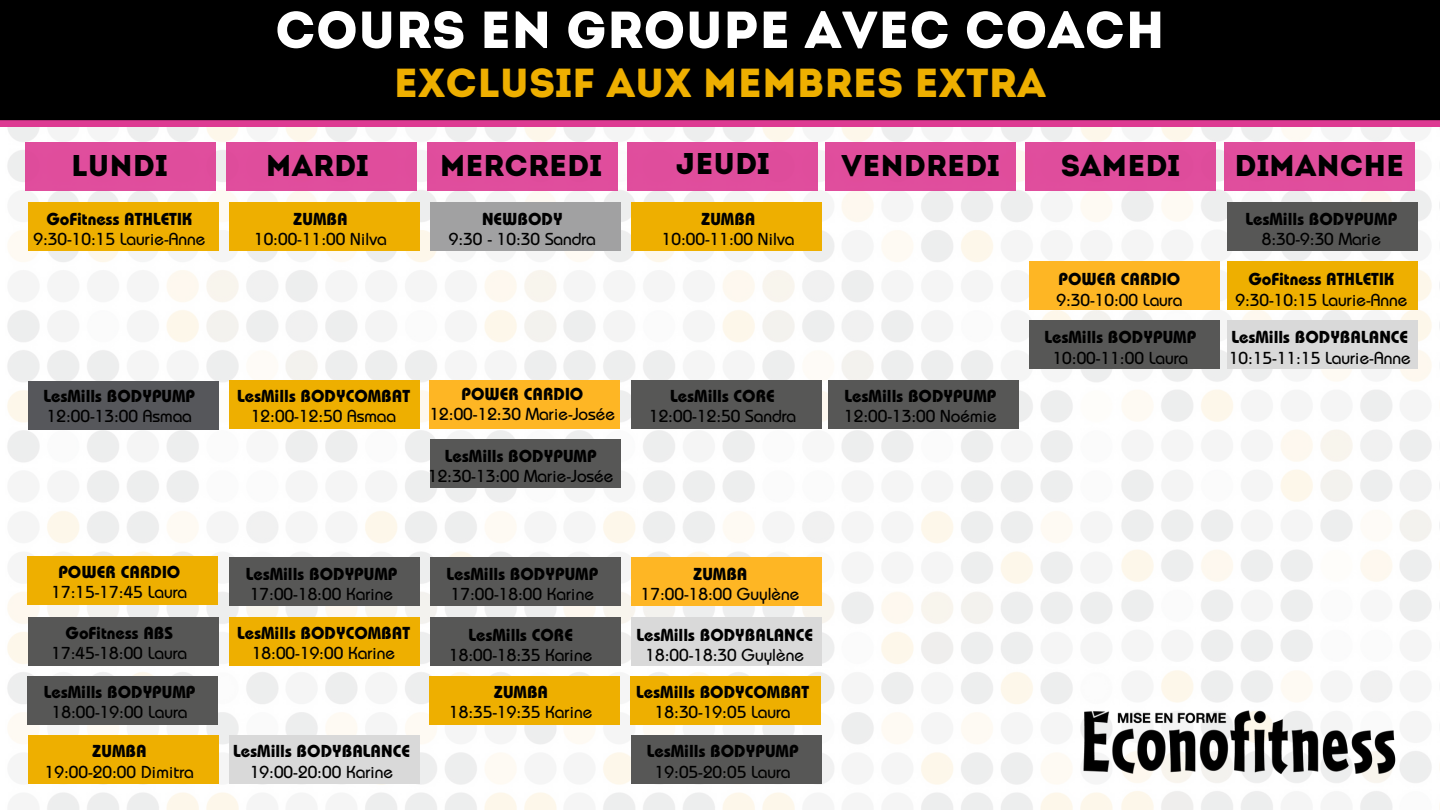
<style>
.page{position:relative;width:1440px;height:810px;background:#fff}
.page>*{position:absolute;margin:0;border:0;box-sizing:border-box;transform-origin:0 0}
.t1{font:52px "Intro";color:#fff}
.t2{font:40.5px "Intro";color:#eeaf00}
.t3{font:30px "Intro";color:#000}
.t4{font:500 17.3px "Bauhaus Std";color:#000}
.t5{font:700 17.3px "Bauhaus Std";color:#000}
</style>
<div class="page">
<img style="left:1121px;top:127px;width:319px;height:683px">
<img style="left:7px;top:127px;width:554px;height:683px">
<img style="left:561px;top:127px;width:552px;height:683px">
<div style="left:28px;top:202px;width:190px;height:48px;background:#eeaf00"></div>
<div style="left:28px;top:617px;width:190px;height:49px;background:#575756"></div>
<div style="left:28px;top:676px;width:190px;height:49px;background:#575756"></div>
<div style="left:28px;top:735px;width:190px;height:49px;background:#eeaf00"></div>
<div style="left:229px;top:202px;width:191px;height:48px;background:#eeaf00"></div>
<div style="left:229px;top:558px;width:191px;height:48px;background:#575756"></div>
<div style="left:229px;top:617px;width:191px;height:49px;background:#eeaf00"></div>
<div style="left:229px;top:735px;width:191px;height:49px;background:#d9d9d9"></div>
<div style="left:430px;top:202px;width:191px;height:48px;background:#a1a1a2"></div>
<div style="left:430px;top:439px;width:191px;height:49px;background:#575756"></div>
<div style="left:430px;top:558px;width:191px;height:48px;background:#575756"></div>
<div style="left:430px;top:617px;width:191px;height:49px;background:#575756"></div>
<div style="left:631px;top:202px;width:190px;height:48px;background:#eeaf00"></div>
<div style="left:631px;top:380px;width:190px;height:48px;background:#575756"></div>
<div style="left:631px;top:558px;width:190px;height:48px;background:#feb624"></div>
<div style="left:631px;top:617px;width:190px;height:49px;background:#d9d9d9"></div>
<div style="left:631px;top:676px;width:190px;height:49px;background:#eeaf00"></div>
<div style="left:631px;top:735px;width:190px;height:49px;background:#575756"></div>
<div style="left:1029px;top:261px;width:190px;height:49px;background:#feb624"></div>
<div style="left:1029px;top:320px;width:191px;height:49px;background:#575756"></div>
<div style="left:1227px;top:202px;width:191px;height:48px;background:#575756"></div>
<div style="left:1227px;top:261px;width:191px;height:49px;background:#eeaf00"></div>
<div style="left:1227px;top:320px;width:191px;height:49px;background:#d9d9d9"></div>
<div style="left:828px;top:380px;width:191px;height:48px;background:#575756"></div>
<div style="left:229px;top:380px;width:190px;height:48px;background:#eeaf00"></div>
<div style="left:28px;top:381px;width:191px;height:49px;background:#56575b"></div>
<div style="left:27px;top:556px;width:191px;height:49px;background:#eeaf00"></div>
<div style="left:429px;top:380px;width:190px;height:48px;background:#feb624"></div>
<div style="left:429px;top:676px;width:190px;height:49px;background:#eeaf00"></div>
<div style="left:25px;top:142px;width:191px;height:49px;background:#e04d9d"></div>
<div style="left:226px;top:142px;width:191px;height:49px;background:#e04d9d"></div>
<div style="left:427px;top:142px;width:191px;height:49px;background:#e04d9d"></div>
<div style="left:627px;top:142px;width:191px;height:49px;background:#e04d9d"></div>
<div style="left:825px;top:142px;width:191px;height:49px;background:#e04d9d"></div>
<div style="left:1025px;top:142px;width:191px;height:49px;background:#e04d9d"></div>
<div style="left:1224px;top:142px;width:191px;height:49px;background:#e04d9d"></div>
<div style="left:0;top:0;width:1440px;height:127px;background:#000"></div>
<img style="left:1057px;top:685px;width:360px;height:111px">
<h1 class="t1" style="left:275px;top:9px;width:891px">COURS EN GROUPE AVEC COACH</h1>
<h1 class="t2" style="left:394px;top:67px;width:654px">EXCLUSIF AUX MEMBRES EXTRA</h1>
<h2 class="t3" style="left:71px;top:154px;width:98px">LUNDI</h2>
<p class="t3" style="left:266px;top:154px;width:104px">MARDI</p>
<p class="t3" style="left:440px;top:154px;width:163px">MERCREDI</p>
<h2 class="t3" style="left:675px;top:152px;width:96px">JEUDI</h2>
<h2 class="t3" style="left:841px;top:154px;width:160px">VENDREDI</h2>
<p class="t3" style="left:1061px;top:154px;width:121px">SAMEDI</p>
<h2 class="t3" style="left:1235px;top:154px;width:171px">DIMANCHE</h2>
<h2 class="t5" style="left:482px;top:213px;width:82px">NEWBODY</h2>
<p class="t4" style="left:449px;top:233px;width:149px">9:30 - 10:30 Sandra</p>
<p class="t5" style="left:46px;top:213px;width:147px">GoFitness ATHLETIK</p>
<p class="t4" style="left:33px;top:233px;width:174px">9:30-10:15 Laurie-Anne</p>
<p class="t5" style="left:293px;top:213px;width:56px">ZUMBA</p>
<p class="t4" style="left:254px;top:233px;width:134px">10:00-11:00 Nilva</p>
<p class="t5" style="left:701px;top:213px;width:56px">ZUMBA</p>
<p class="t4" style="left:662px;top:233px;width:134px">10:00-11:00 Nilva</p>
<p class="t5" style="left:1245px;top:213px;width:153px">LesMills BODYPUMP</p>
<p class="t4" style="left:1262px;top:233px;width:121px">8:30-9:30 Marie</p>
<p class="t5" style="left:1058px;top:273px;width:123px">POWER CARDIO</p>
<h2 class="t4" style="left:1056px;top:294px;width:127px">9:30-10:00 Laura</h2>
<h2 class="t5" style="left:1045px;top:331px;width:153px">LesMills BODYPUMP</h2>
<p class="t4" style="left:1053px;top:352px;width:137px">10:00-11:00 Laura</p>
<p class="t5" style="left:1248px;top:273px;width:147px">GoFitness ATHLETIK</p>
<p class="t4" style="left:1235px;top:294px;width:174px">9:30-10:15 Laurie-Anne</p>
<p class="t5" style="left:1231px;top:331px;width:178px">LesMills BODYBALANCE</p>
<p class="t4" style="left:1229px;top:352px;width:183px">10:15-11:15 Laurie-Anne</p>
<p class="t5" style="left:43px;top:390px;width:153px">LesMills BODYPUMP</p>
<p class="t4" style="left:47px;top:410px;width:147px">12:00-13:00 Asmaa</p>
<p class="t5" style="left:237px;top:390px;width:174px">LesMills BODYCOMBAT</p>
<p class="t4" style="left:251px;top:410px;width:147px">12:00-12:50 Asmaa</p>
<p class="t5" style="left:461px;top:388px;width:123px">POWER CARDIO</p>
<p class="t4" style="left:430px;top:408px;width:187px">12:00-12:30 Marie-Josée</p>
<p class="t5" style="left:670px;top:390px;width:106px">LesMills CORE</p>
<p class="t4" style="left:649px;top:410px;width:149px">12:00-12:50 Sandra</p>
<p class="t5" style="left:845px;top:390px;width:153px">LesMills BODYPUMP</p>
<p class="t4" style="left:844px;top:410px;width:154px">12:00-13:00 Noémie</p>
<p class="t5" style="left:445px;top:450px;width:153px">LesMills BODYPUMP</p>
<p class="t4" style="left:428px;top:470px;width:187px">12:30-13:00 Marie-Josée</p>
<p class="t5" style="left:58px;top:565px;width:123px">POWER CARDIO</p>
<p class="t4" style="left:52px;top:586px;width:137px">17:15-17:45 Laura</p>
<p class="t5" style="left:66px;top:627px;width:109px">GoFitness ABS</p>
<p class="t4" style="left:52px;top:647px;width:137px">17:45-18:00 Laura</p>
<p class="t5" style="left:44px;top:686px;width:153px">LesMills BODYPUMP</p>
<p class="t4" style="left:52px;top:706px;width:137px">18:00-19:00 Laura</p>
<p class="t5" style="left:92px;top:745px;width:56px">ZUMBA</p>
<p class="t4" style="left:45px;top:765px;width:150px">19:00-20:00 Dimitra</p>
<p class="t5" style="left:246px;top:568px;width:153px">LesMills BODYPUMP</p>
<p class="t4" style="left:250px;top:588px;width:145px">17:00-18:00 Karine</p>
<p class="t5" style="left:237px;top:627px;width:174px">LesMills BODYCOMBAT</p>
<p class="t4" style="left:252px;top:647px;width:145px">18:00-19:00 Karine</p>
<p class="t5" style="left:233px;top:745px;width:178px">LesMills BODYBALANCE</p>
<p class="t4" style="left:250px;top:765px;width:145px">19:00-20:00 Karine</p>
<p class="t5" style="left:447px;top:568px;width:153px">LesMills BODYPUMP</p>
<p class="t4" style="left:451px;top:588px;width:145px">17:00-18:00 Karine</p>
<p class="t5" style="left:468px;top:629px;width:106px">LesMills CORE</p>
<p class="t4" style="left:449px;top:649px;width:145px">18:00-18:35 Karine</p>
<p class="t5" style="left:493px;top:686px;width:56px">ZUMBA</p>
<p class="t4" style="left:449px;top:706px;width:145px">18:35-19:35 Karine</p>
<p class="t5" style="left:693px;top:568px;width:56px">ZUMBA</p>
<p class="t4" style="left:641px;top:588px;width:160px">17:00-18:00 Guylène</p>
<p class="t5" style="left:636px;top:629px;width:178px">LesMills BODYBALANCE</p>
<p class="t4" style="left:645px;top:649px;width:160px">18:00-18:30 Guylène</p>
<p class="t5" style="left:636px;top:686px;width:174px">LesMills BODYCOMBAT</p>
<p class="t4" style="left:655px;top:706px;width:137px">18:30-19:05 Laura</p>
<p class="t5" style="left:647px;top:745px;width:153px">LesMills BODYPUMP</p>
<p class="t4" style="left:655px;top:765px;width:137px">19:05-20:05 Laura</p>
</div>
